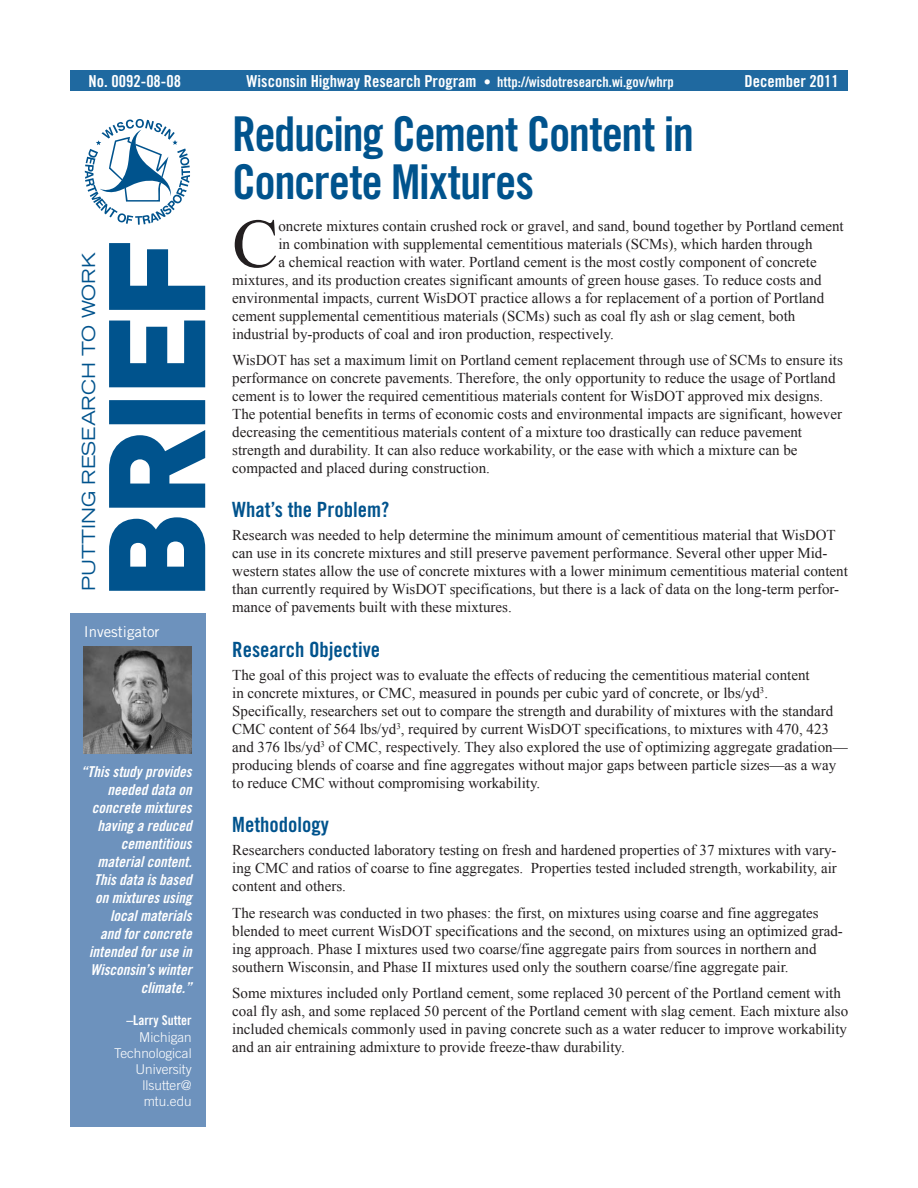
<style>
.page{position:relative;width:918px;height:1188px;background:#fff}
.page>*{position:absolute;margin:0;border:0;box-sizing:border-box;transform-origin:0 0}
.Body_Copy_Normal{font:69.3px "Times New Roman";color:#231f20}
.Headline_Blue{font:48px/48px "Trade Gothic LT Std Bd Cn 20";letter-spacing:-.03em;color:#00538d}
.Subhead_Blue{font:21px "Trade Gothic LT Std Bd Cn 20";color:#00538d}
.t1{font:expanded 18px "Trade Gothic LT Std";letter-spacing:-.015em;color:#00538d}
.Subhead_Blue-2{font:16.5px "Trade Gothic LT Std Bd Cn 20";color:#fff}
.Body_Copy_Normal-2{font:15px/18px "Times New Roman";color:#231f20}
.Quote_Description_Bl{font:15px/18px "Trade Gothic LT Std Bd Cn 20 Obl";color:#fff;text-align:right}
.Investigators{font:15px "Trade Gothic LT Std";color:#fff}
.t2{font:14.25px "Trade Gothic LT Std Bd Cn 20";color:#fff}
.Quote_Description_Bl-2{font:300 13.5px/16.2px "Trade Gothic LT Std";color:#fff;text-align:right}
.s1{font-family:"Trade Gothic LT Std Bd Cn 20";font-weight:400}
.s2{font-size:16.5px}
</style>
<div class="page">
<div style="left:70px;top:70px;width:778px;height:21px;background:#1f69a0"></div>
<div style="left:70px;top:613px;width:135px;height:513px;background:#6d92bd"></div>
<svg style="left:109px;top:243px;width:96px;height:348px"></svg>
<svg style="left:85px;top:119px;width:105px;height:106px"></svg>
<img style="left:84px;top:646px;width:107px;height:108px">
<p class="Subhead_Blue-2" style="left:89px;top:71px;width:94px">No. 0092-08-08</p>
<p class="t1" style="left:77px;top:591px;width:340px;rotate:-90deg">PUTTING RESEARCH TO WORK</p>
<p class="Investigators" style="left:84px;top:622px;width:77px">Investigator</p>
<p class="Quote_Description_Bl" style="left:81px;top:763px;width:112px">“This study provides needed data on concrete mixtures having a reduced cementitious material content.<br>This data is based on mixtures using local materials<br>and for concrete intended for use in<br>Wisconsin’s winter climate.”</p>
<p class="Quote_Description_Bl-2" style="left:114px;top:1012px;width:79px"><span class="s1">–Larry Sutter<br></span>Michigan<br>Technological<br>University llsutter@ mtu.edu</p>
<p class="t2" style="left:247px;top:73px;width:429px"><span class="s2">Wisconsin Highway Research Program</span> • http://wisdotresearch.wi.gov/whrp</p>
<p class="Subhead_Blue-2" style="left:744px;top:71px;width:96px">December 2011</p>
<p class="Headline_Blue" style="left:232px;top:110px;width:463px">Reducing Cement Content in<br>Concrete Mixtures</p>
<p class="Body_Copy_Normal" style="left:232px;top:197px;width:48px">C</p>
<p class="Body_Copy_Normal-2" style="left:278px;top:217px;width:567px">oncrete mixtures contain crushed rock or gravel, and sand, bound together by Portland cement</p>
<p class="Body_Copy_Normal-2" style="left:278px;top:235px;width:536px">in combination with supplemental cementitious materials (SCMs), which harden through</p>
<p class="Body_Copy_Normal-2" style="left:278px;top:253px;width:540px">a chemical reaction with water. Portland cement is the most costly component of concrete</p>
<p class="Body_Copy_Normal-2" style="left:232px;top:271px;width:591px">mixtures, and its production creates significant amounts of green house gases. To reduce costs and</p>
<p class="Body_Copy_Normal-2" style="left:232px;top:289px;width:594px">environmental impacts, current WisDOT practice allows a for replacement of a portion of Portland</p>
<p class="Body_Copy_Normal-2" style="left:232px;top:307px;width:565px">cement supplemental cementitious materials (SCMs) such as coal fly ash or slag cement, both</p>
<p class="Body_Copy_Normal-2" style="left:232px;top:325px;width:383px">industrial by-products of coal and iron production, respectively.</p>
<p class="Body_Copy_Normal-2" style="left:232px;top:351px;width:612px">WisDOT has set a maximum limit on Portland cement replacement through use of SCMs to ensure its performance on concrete pavements. Therefore, the only opportunity to reduce the usage of Portland cement is to lower the required cementitious materials content for WisDOT approved mix designs.<br>The potential benefits in terms of economic costs and environmental impacts are significant, however decreasing the cementitious materials content of a mixture too drastically can reduce pavement strength and durability. It can also reduce workability, or the ease with which a mixture can be compacted and placed during construction.</p>
<p class="Subhead_Blue" style="left:232px;top:497px;width:159px">What’s the Problem?</p>
<p class="Body_Copy_Normal-2" style="left:232px;top:526px;width:617px">Research was needed to help determine the minimum amount of cementitious material that WisDOT can use in its concrete mixtures and still preserve pavement performance. Several other upper Mid&shy;western states allow the use of concrete mixtures with a lower minimum cementitious material content than currently required by WisDOT specifications, but there is a lack of data on the long-term perfor&shy;mance of pavements built with these mixtures.</p>
<p class="Subhead_Blue" style="left:232px;top:636px;width:150px">Research Objective</p>
<p class="Body_Copy_Normal-2" style="left:232px;top:666px;width:617px">The goal of this project was to evaluate the effects of reducing the cementitious material content<br>in concrete mixtures, or CMC, measured in pounds per cubic yard of concrete, or lbs/yd<sup>3</sup>.<br>Specifically, researchers set out to compare the strength and durability of mixtures with the standard CMC content of 564 lbs/yd<sup>3</sup>, required by current WisDOT specifications, to mixtures with 470, 423 and 376 lbs/yd<sup>3</sup> of CMC, respectively. They also explored the use of optimizing aggregate gradation— producing blends of coarse and fine aggregates without major gaps between particle sizes—as a way to reduce CMC without compromising workability.</p>
<p class="Subhead_Blue" style="left:232px;top:812px;width:98px">Methodology</p>
<p class="Body_Copy_Normal-2" style="left:232px;top:841px;width:606px;text-align:justify">Researchers conducted laboratory testing on fresh and hardened properties of 37 mixtures with vary&shy;ing CMC and ratios of coarse to fine aggregates. Properties tested included strength, workability, air content and others.</p>
<p class="Body_Copy_Normal-2" style="left:232px;top:903px;width:612px">The research was conducted in two phases: the first, on mixtures using coarse and fine aggregates blended to meet current WisDOT specifications and the second, on mixtures using an optimized grad&shy;ing approach. Phase I mixtures used two coarse/fine aggregate pairs from sources in northern and southern Wisconsin, and Phase II mixtures used only the southern coarse/fine aggregate pair.</p>
<p class="Body_Copy_Normal-2" style="left:232px;top:983px;width:618px">Some mixtures included only Portland cement, some replaced 30 percent of the Portland cement with coal fly ash, and some replaced 50 percent of the Portland cement with slag cement. Each mixture also included chemicals commonly used in paving concrete such as a water reducer to improve workability and an air entraining admixture to provide freeze-thaw durability.</p>
</div>
